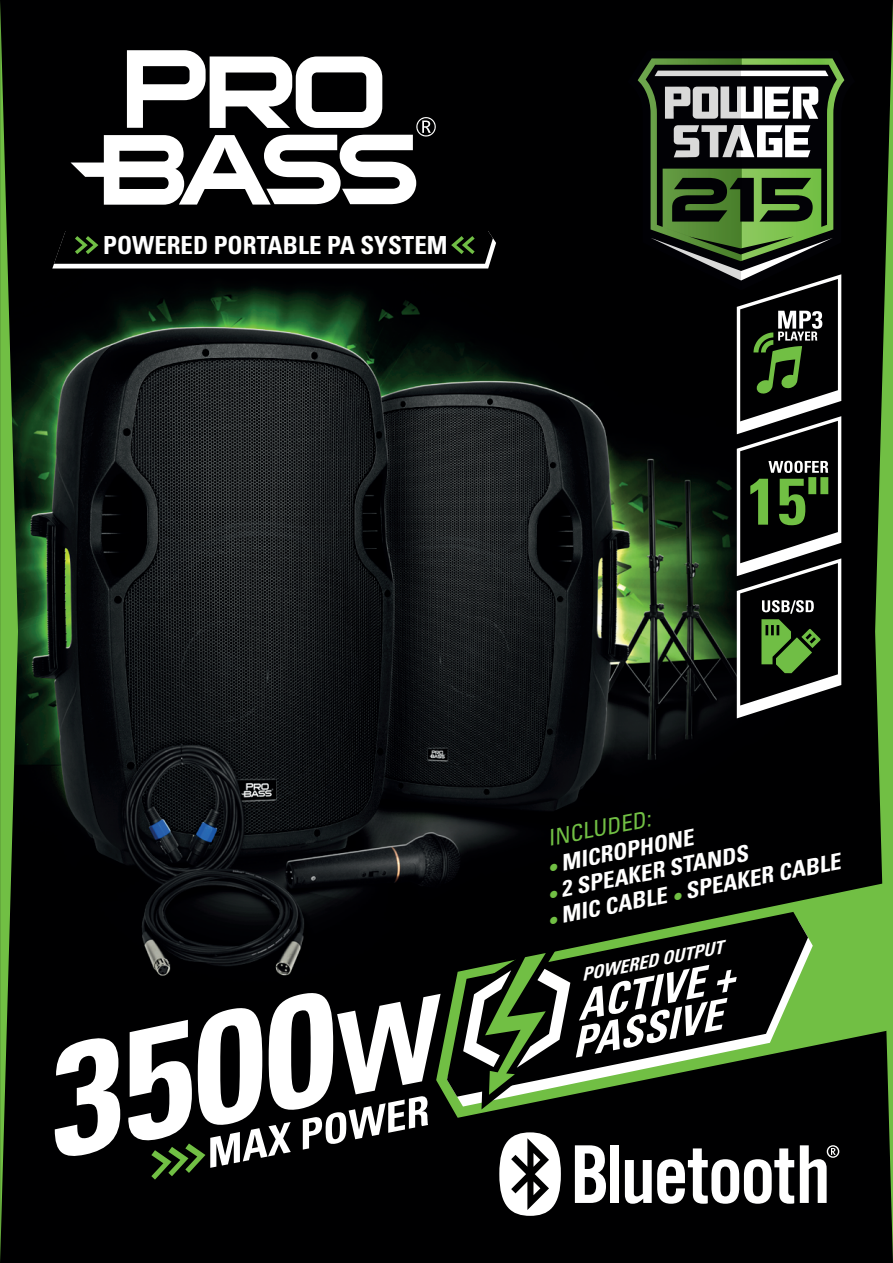
<style>
.page{position:relative;width:893px;height:1263px;background:#fff}
.page>*{position:absolute;margin:0;border:0;box-sizing:border-box;transform-origin:0 0}
.t1{font:italic 700 condensed 156.15px "Univers LT Std";color:#fff;scale:1.05 1}
.t2{font:italic 700 condensed 41.25px/35.7px "Univers LT Std";color:#fff;text-align:center;scale:1.04 1}
.t3{font:700 condensed 24.9px "Univers LT Std";color:#fff}
.t4{font:italic 700 condensed 22.35px "Univers LT Std";color:#fff;scale:1.04 1}
.t5{font:italic condensed 22.35px "Univers LT Std";color:#71bf44;scale:1.04 1}
.t6{font:italic 700 condensed 17.7px "Univers LT Std";color:#fff;scale:1.04 1}
.s1{font-family:"Arial Narrow";font-weight:400;font-stretch:normal;font-size:16.2px;color:#71bf44}
</style>
<div class="page">
<img style="left:18px;top:0;width:857px;height:1263px">
<svg style="left:0;top:0;width:18px;height:1263px;background:#385f22"></svg>
<svg style="left:875px;top:0;width:18px;height:1263px;background:#375d21"></svg>
<svg style="left:71px;top:50px;width:365px;height:155px"></svg>
<svg style="left:151px;top:1122px;width:140px;height:57px;background:#353b32"></svg>
<svg style="left:436px;top:881px;width:457px;height:237px;background:#294619"></svg>
<svg style="left:303px;top:994px;width:138px;height:155px"></svg>
<svg style="left:575px;top:1145px;width:31px;height:58px"></svg>
<div style="left:610px;top:1145px;width:9px;height:58px;background:#fff"></div>
<svg style="left:625px;top:1148px;width:169px;height:56px"></svg>
<svg style="left:499px;top:1132px;width:62px;height:84px"></svg>
<svg style="left:800px;top:1145px;width:39px;height:58px"></svg>
<svg style="left:447px;top:920px;width:366px;height:186px;background:#1b2b12"></svg>
<svg style="left:447px;top:912px;width:361px;height:185px;background:#1d2818"></svg>
<div style="left:844px;top:50px;width:11px;height:240px;background:#000001"></div>
<svg style="left:52px;top:226px;width:444px;height:42px;background:#1c1e1c"></svg>
<svg style="left:627px;top:50px;width:217px;height:668px;background:#2e392a"></svg>
<svg style="left:455px;top:944px;width:123px;height:165px"></svg>
<p class="t3" style="left:103px;top:230px;width:346px">POWERED PORTABLE PA SYSTEM</p>
<h1 class="t1" style="left:21px;top:1012px;width:278px;rotate:-12deg">3500</h1>
<p class="t5" style="left:545px;top:824px;width:102px;rotate:-11deg">INCLUDED:</p>
<p class="t4" style="left:545px;top:852px;width:144px;rotate:-11deg"><span class="s1">●</span> MICROPHONE</p>
<p class="t4" style="left:545px;top:878px;width:198px;rotate:-11deg"><span class="s1">●</span> 2 SPEAKER STANDS</p>
<p class="t4" style="left:545px;top:904px;width:288px;rotate:-11deg"><span class="s1">●</span> MIC CABLE <span class="s1">●</span> SPEAKER CABLE</p>
<p class="t6" style="left:579px;top:964px;width:140px;rotate:-11deg">POWERED OUTPUT</p>
<h2 class="t2" style="left:560px;top:991px;width:167px;rotate:-11deg">ACTIVE +<br>PASSIVE</h2>
</div>
